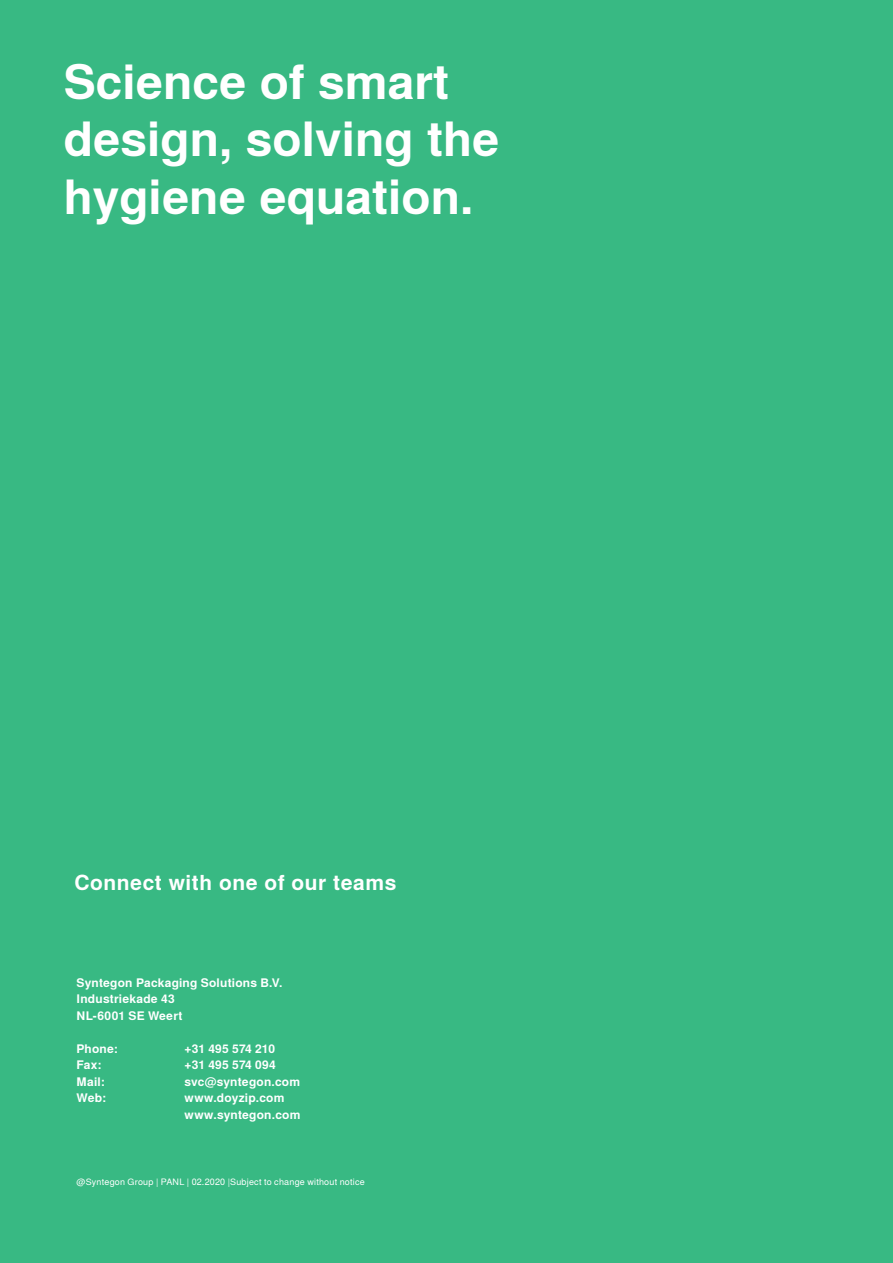
<style>
.page{position:relative;width:893px;height:1263px;background:#38b983}
.page>*{position:absolute;margin:0;border:0;box-sizing:border-box;transform-origin:0 0}
.t1{font:700 48px/57.6px "Syntegon";color:#fff}
._02_Subline_14_20_Fl{font:700 21px "Syntegon";letter-spacing:.025em;color:#fff}
.t2{font:700 12px "Syntegon";letter-spacing:.015em;color:#fff}
.t3{font:9px "Syntegon";letter-spacing:.025em;color:#fff}
</style>
<div class="page">
<p class="t1" style="left:64px;top:53px;width:437px">Science of smart design, solving the hygiene equation.</p>
<p class="_02_Subline_14_20_Fl" style="left:74px;top:867px;width:323px">Connect with one of our teams</p>
<p class="t2" style="left:77px;top:974px;width:208px">Syntegon Packaging Solutions B.V.</p>
<p class="t2" style="left:77px;top:990px;width:100px">Industriekade 43</p>
<p class="t2" style="left:77px;top:1007px;width:107px">NL-6001 SE Weert</p>
<p class="t2" style="left:77px;top:1040px;width:43px">Phone:</p>
<p class="t2" style="left:185px;top:1040px;width:92px">+31 495 574 210</p>
<p class="t2" style="left:77px;top:1056px;width:26px">Fax:</p>
<p class="t2" style="left:185px;top:1056px;width:93px">+31 495 574 094</p>
<p class="t2" style="left:77px;top:1073px;width:30px">Mail:</p>
<p class="t2" style="left:185px;top:1073px;width:117px">svc@syntegon.com</p>
<p class="t2" style="left:77px;top:1089px;width:31px">Web:</p>
<p class="t2" style="left:185px;top:1089px;width:101px">www.doyzip.com</p>
<p class="t2" style="left:185px;top:1106px;width:117px">www.syntegon.com</p>
<p class="t3" style="left:77px;top:1175px;width:290px">@Syntegon Group | PANL | 02.2020 |Subject to change without notice</p>
</div>
